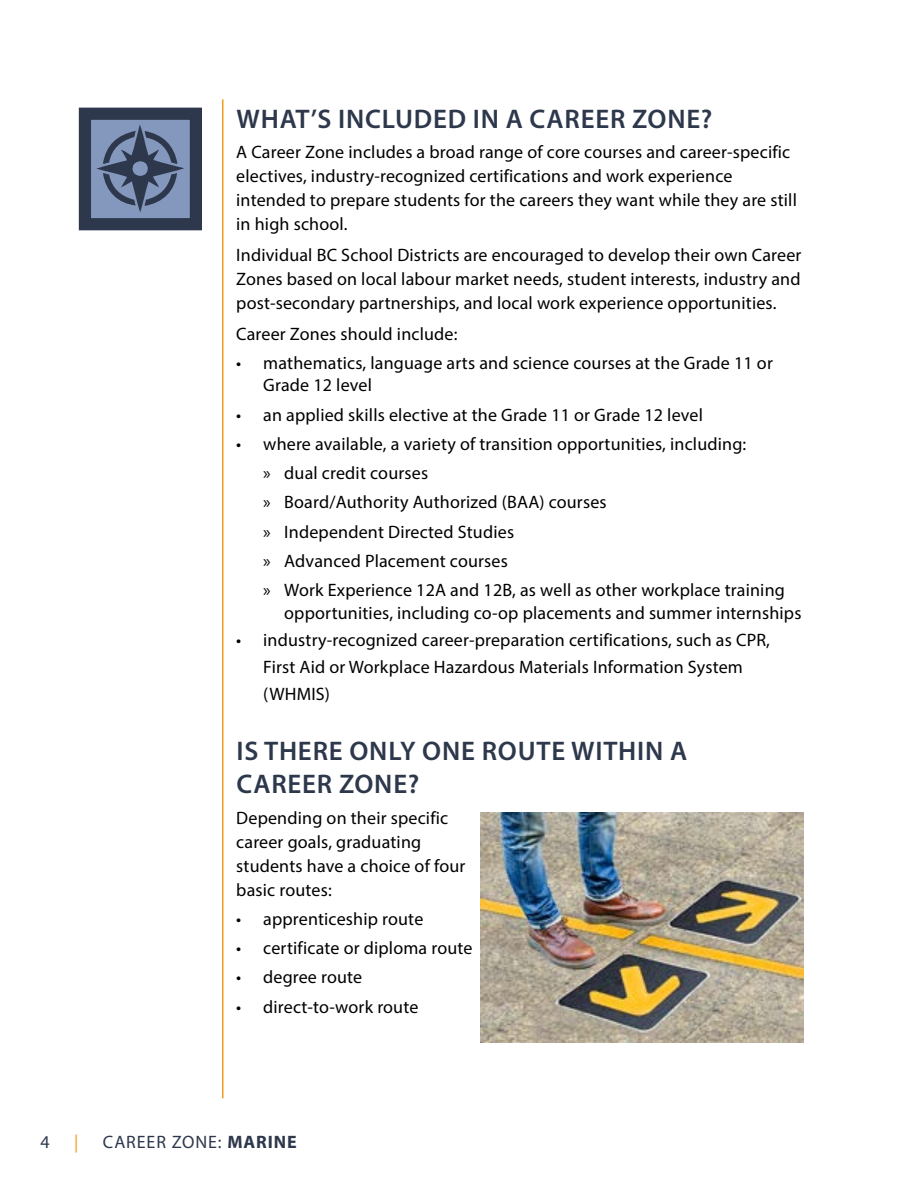
<style>
.page{position:relative;width:918px;height:1188px;background:#fff}
.page>*{position:absolute;margin:0;border:0;box-sizing:border-box;transform-origin:0 0}
.t1{font:600 27px/33px "Myriad Pro";letter-spacing:.03em;color:#2e384c}
.t2{font:18px/24px "Myriad Pro";letter-spacing:.01em;color:#000}
.t3{font:18px "Myriad Pro";letter-spacing:.05em;color:#2e384c}
.t4{font:18px "Myriad Pro";color:#ef9d23}
.s1{font-weight:700}
</style>
<div class="page">
<hr style="left:222px;top:99px;width:2px;height:999px;background:#ef9d23">
<div style="left:85px;top:114px;width:111px;height:110px;background:#8497bc"></div>
<div style="left:79px;top:108px;width:123px;height:122px;border:12px solid #2e384c"></div>
<svg style="left:96px;top:124px;width:88px;height:88px"></svg>
<img style="left:480px;top:812px;width:323px;height:231px">
<h1 class="t1" style="left:237px;top:101px;width:478px">WHAT’S INCLUDED IN A CAREER ZONE?</h1>
<p class="t2" style="left:236px;top:140px;width:562px">A Career Zone includes a broad range of core courses and career-specific electives, industry-recognized certifications and work experience intended to prepare students for the careers they want while they are still in high school.</p>
<p class="t2" style="left:236px;top:243px;width:567px;text-align:justify">Individual BC School Districts are encouraged to develop their own Career Zones based on local labour market needs, student interests, industry and post-secondary partnerships, and local work experience opportunities.</p>
<p class="t2" style="left:236px;top:321px;width:223px">Career Zones should include:</p>
<p class="t2" style="left:263px;top:351px;width:511px;line-height:22.5px;text-indent:-27px">• mathematics, language arts and science courses at the Grade 11 or<br>Grade 12 level</p>
<p class="t2" style="left:236px;top:402px;width:468px">• an applied skills elective at the Grade 11 or Grade 12 level</p>
<p class="t2" style="left:263px;top:429px;width:523px;line-height:29.2px;text-indent:-27px">• where available, a variety of transition opportunities, including:<br>» dual credit courses<br>» Board/Authority Authorized (BAA) courses<br>» Independent Directed Studies<br>» Advanced Placement courses<br>» Work Experience 12A and 12B, as well as other workplace training</p>
<p class="t2" style="left:284px;top:600px;width:519px">opportunities, including co-op placements and summer internships</p>
<p class="t2" style="left:263px;top:626px;width:508px;line-height:27px;text-indent:-27px">• industry-recognized career-preparation certifications, such as CPR,<br>First Aid or Workplace Hazardous Materials Information System (WHMIS)</p>
<h1 class="t1" style="left:237px;top:734px;width:452px">IS THERE ONLY ONE ROUTE WITHIN A<br>CAREER ZONE?</h1>
<p class="t2" style="left:236px;top:805px;width:231px">Depending on their specific career goals, graduating students have a choice of four basic routes:</p>
<p class="t2" style="left:236px;top:906px;width:189px">• apprenticeship route</p>
<p class="t2" style="left:236px;top:936px;width:238px">• certificate or diploma route</p>
<p class="t2" style="left:236px;top:965px;width:128px">• degree route</p>
<p class="t2" style="left:236px;top:994px;width:184px">• direct-to-work route</p>
<p class="t3" style="left:40px;top:1130px;width:11px">4</p>
<p class="t4" style="left:74px;top:1130px;width:6px">|</p>
<p class="t3" style="left:103px;top:1130px;width:195px">CAREER ZONE: <span class="s1">MARINE</span></p>
</div>
